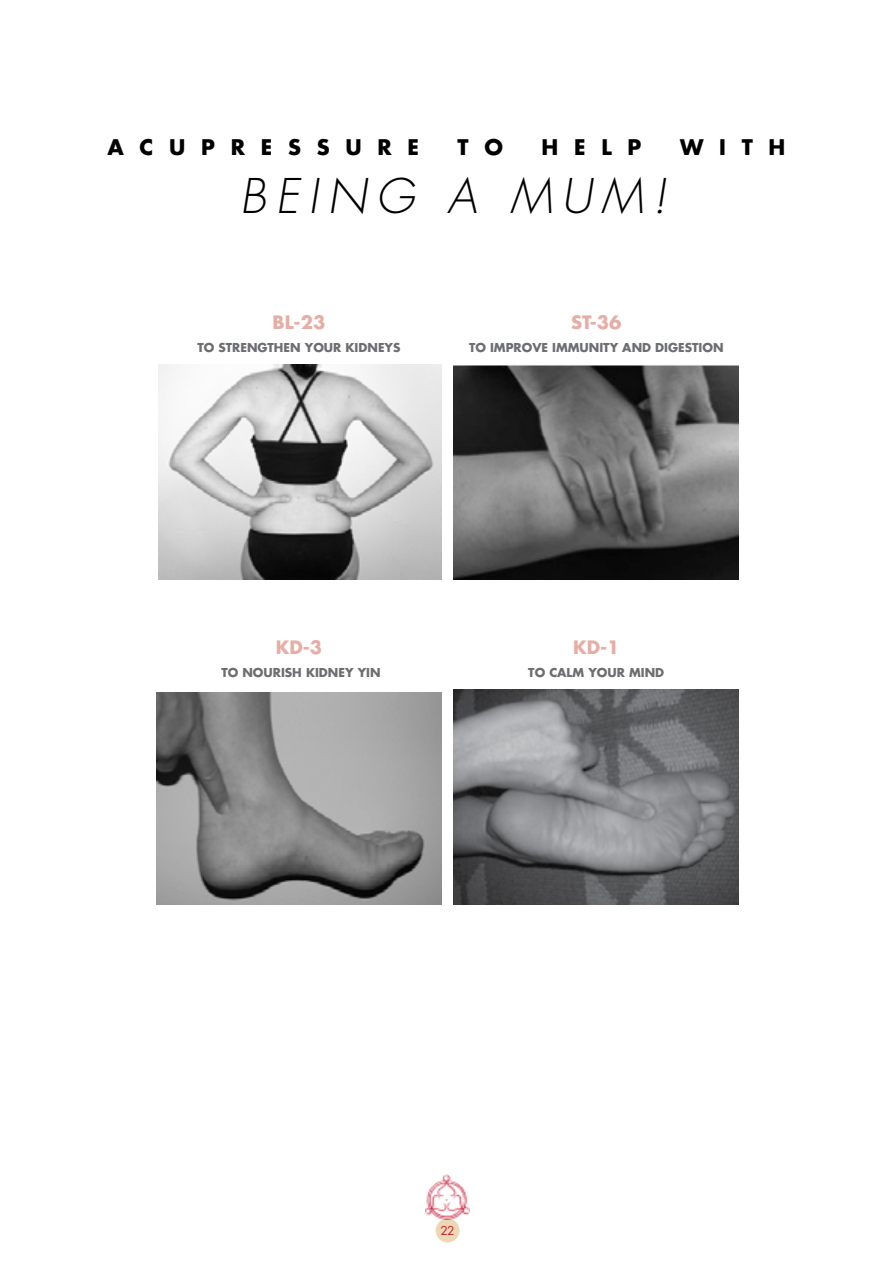
<style>
.page{position:relative;width:893px;height:1263px;background:#fff}
.page>*{position:absolute;margin:0;border:0;box-sizing:border-box;transform-origin:0 0}
.t1{font:italic 300 46.5px "Futura";color:#000}
.t2{font:700 21px "Futura";letter-spacing:.75em;color:#000}
.t3{font:700 18px "Futura";color:#e5aea6}
.t4{font:700 12px "Futura";color:#6d6e71}
.t5{font:12px "Futura";color:#c32032}
</style>
<div class="page">
<div style="left:436px;top:1218px;width:23px;height:24px;background:#edd8b4;border-radius:50%"></div>
<img style="left:426px;top:1174px;width:44px;height:45px">
<img style="left:156px;top:692px;width:286px;height:213px">
<img style="left:159px;top:364px;width:283px;height:215px">
<img style="left:454px;top:689px;width:285px;height:216px">
<img style="left:454px;top:365px;width:285px;height:215px">
<h2 class="t2" style="left:108px;top:137px;width:313px">ACUPRESSURE</h2>
<h2 class="t2" style="left:457px;top:137px;width:47px">T O</h2>
<h2 class="t2" style="left:542px;top:137px;width:101px">HELP</h2>
<h2 class="t2" style="left:680px;top:137px;width:107px">WITH</h2>
<h1 class="t1" style="left:240px;top:174px;width:437px">BEING A MUM!</h1>
<h3 class="t3" style="left:273px;top:314px;width:54px">BL-23</h3>
<p class="t4" style="left:197px;top:341px;width:205px">TO STRENGTHEN YOUR KIDNEYS</p>
<h3 class="t3" style="left:571px;top:314px;width:52px">ST-36</h3>
<p class="t4" style="left:469px;top:341px;width:256px">TO IMPROVE IMMUNITY AND DIGESTION</p>
<h3 class="t3" style="left:276px;top:639px;width:48px">KD-3</h3>
<p class="t4" style="left:221px;top:667px;width:161px">TO NOURISH KIDNEY YIN</p>
<h3 class="t3" style="left:573px;top:639px;width:48px">KD-1</h3>
<p class="t4" style="left:528px;top:667px;width:137px">TO CALM YOUR MIND</p>
<p class="t5" style="left:440px;top:1225px;width:16px">22</p>
</div>
